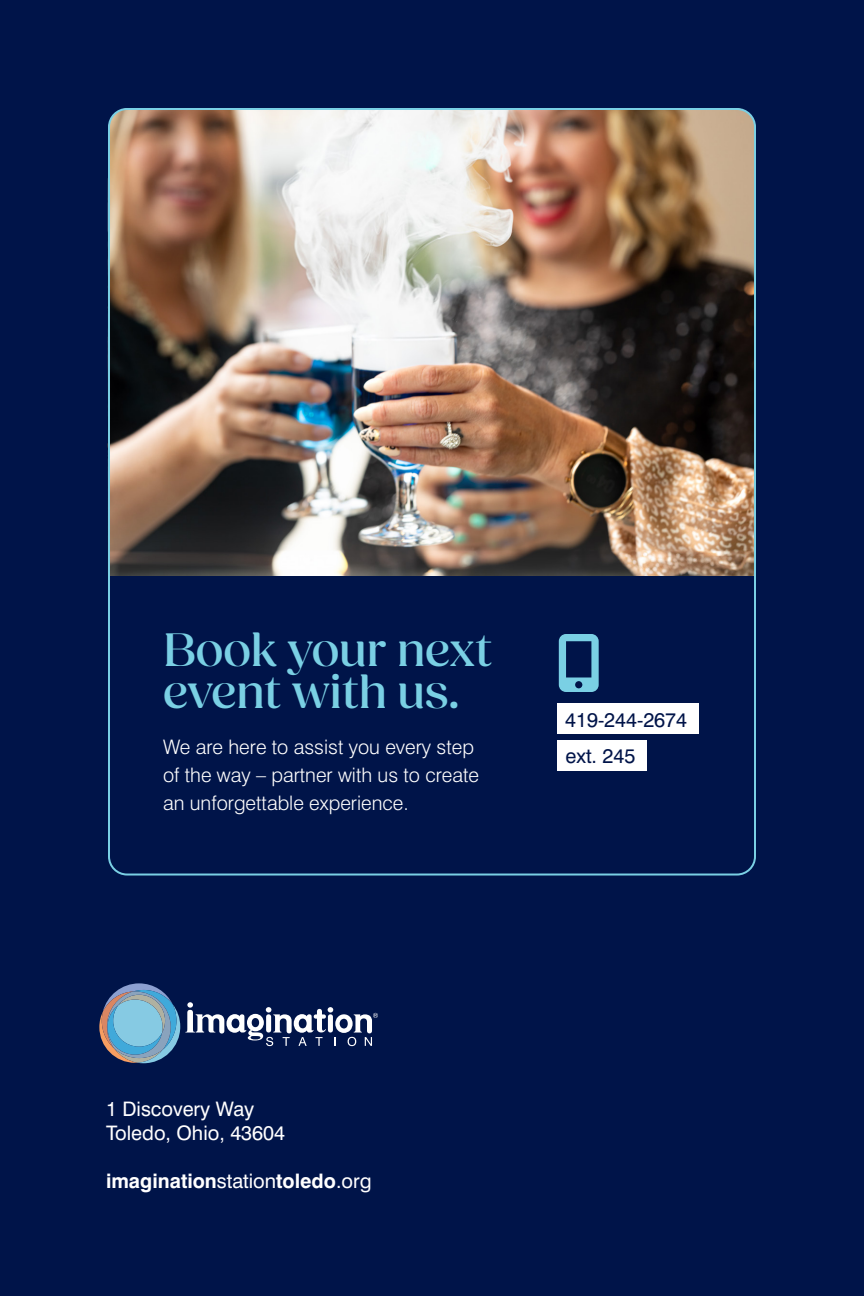
<style>
.page{position:relative;width:864px;height:1296px;background:#001449}
.page>*{position:absolute;margin:0;border:0;box-sizing:border-box;transform-origin:0 0}
.t1{font:500 48px/42px "Fields Display";color:#7ad0e4}
.t2{font:300 20px/28px "Swiss 721";color:#fff}
.t3{font:20px "Swiss 721 Roman";color:#fff}
.t4{font:700 20px "Swiss 721";color:#fff}
.t5{font:20px/36px "Swiss 721 Roman";color:#001449}
.s1{font-family:"Swiss 721 Roman";font-weight:400}
</style>
<div class="page">
<svg style="left:99px;top:983px;width:279px;height:80px"></svg>
<div style="left:557px;top:704px;width:141px;height:30px;background:#fff"></div>
<div style="left:557px;top:741px;width:90px;height:30px;background:#fff"></div>
<img style="left:108px;top:108px;width:648px;height:468px">
<p class="t1" style="left:163px;top:630px;width:331px">Book your next event with us.</p>
<p class="t2" style="left:163px;top:733px;width:318px">We are here to assist you every step of the way – partner with us to create an unforgettable experience.</p>
<p class="t5" style="left:565px;top:701px;width:124px">419-244-2674 ext. 245</p>
<p class="t3" style="left:106px;top:1096px;width:150px">1 Discovery Way</p>
<p class="t3" style="left:106px;top:1120px;width:181px">Toledo, Ohio, 43604</p>
<p class="t4" style="left:106px;top:1168px;width:267px">imagination<span class="s1">station</span>toledo<span class="s1">.org</span></p>
</div>
